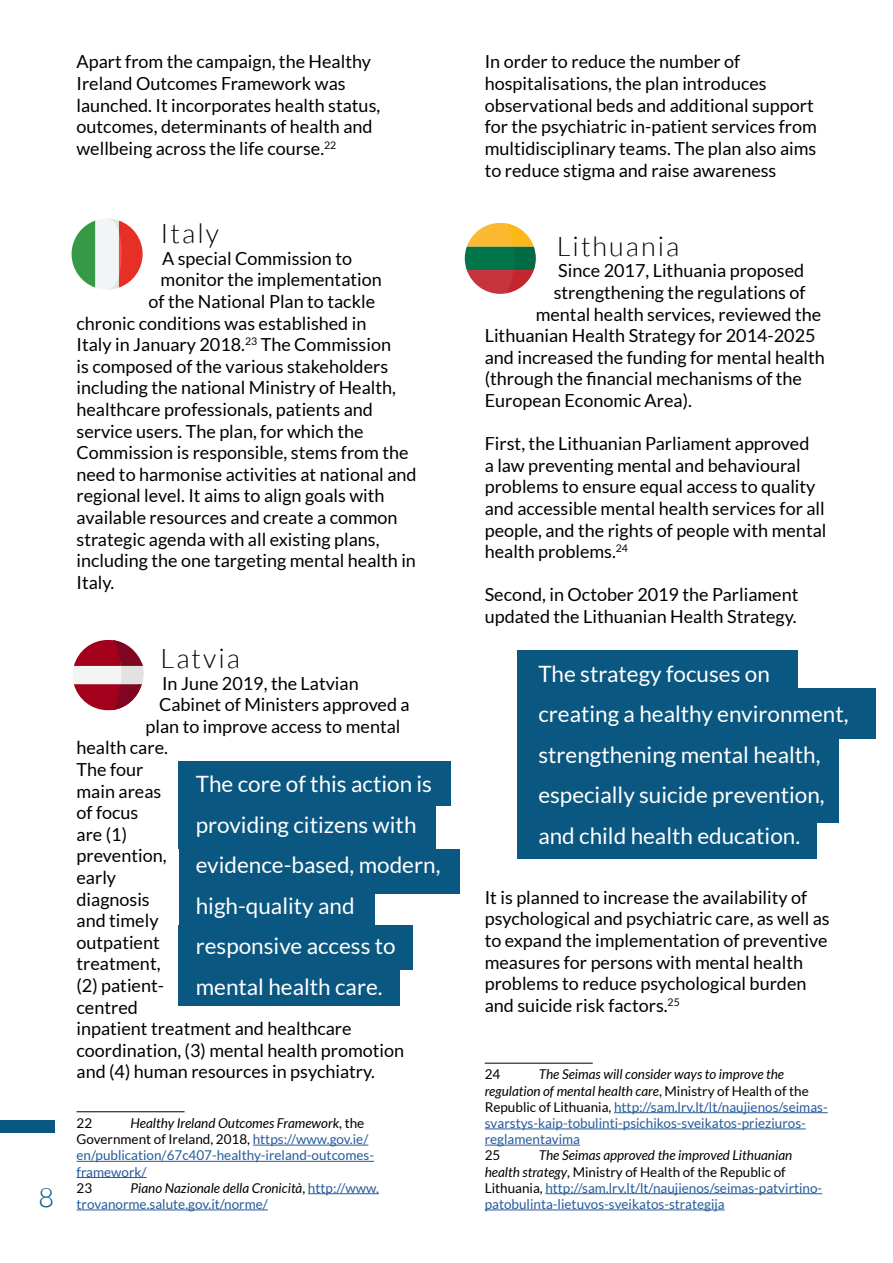
<style>
.page{position:relative;width:893px;height:1263px;background:#fff}
.page>*{position:absolute;margin:0;border:0;box-sizing:border-box;transform-origin:0 0}
.t1{font:300 27px "Lato";letter-spacing:.075em;color:#000}
.t2{font:300 27px "Lato";color:#0a5781}
.t3{font:22.5px/40.5px "Lato";color:#fff}
.t4{font:18px/21.6px "Lato";color:#000}
.t5{font:13.5px/16.2px "Lato";color:#275b9b}
.t6{font:italic 13.5px/16.2px "Lato";color:#000}
.t7{font:13.5px "Lato";color:#000}
.s1{font-style:italic;color:#000}
.s2{color:#000}
.s3{font-style:normal}
.s4{font-style:normal;color:#275b9b}
</style>
<div class="page">
<hr style="left:485px;top:1063px;width:108px;height:1px;background:#000">
<hr style="left:614px;top:1112px;width:214px;height:1px;background:#275b9b">
<hr style="left:485px;top:1128px;width:321px;height:1px;background:#275b9b">
<hr style="left:485px;top:1145px;width:95px;height:1px;background:#275b9b">
<hr style="left:545px;top:1193px;width:277px;height:1px;background:#275b9b">
<hr style="left:485px;top:1209px;width:240px;height:1px;background:#275b9b">
<hr style="left:77px;top:1111px;width:108px;height:1px;background:#000">
<hr style="left:253px;top:1145px;width:115px;height:1px;background:#275b9b">
<hr style="left:77px;top:1161px;width:297px;height:1px;background:#275b9b">
<hr style="left:77px;top:1177px;width:70px;height:1px;background:#275b9b">
<hr style="left:308px;top:1193px;width:71px;height:1px;background:#275b9b">
<hr style="left:77px;top:1209px;width:191px;height:1px;background:#275b9b">
<svg style="left:465px;top:223px;width:71px;height:71px"></svg>
<svg style="left:72px;top:219px;width:71px;height:71px"></svg>
<svg style="left:74px;top:640px;width:70px;height:70px"></svg>
<div style="left:179px;top:761px;width:272px;height:44px;background:#0a5781"></div>
<div style="left:179px;top:925px;width:234px;height:44px;background:#0a5781"></div>
<div style="left:179px;top:889px;width:195px;height:44px;background:#0a5781"></div>
<div style="left:179px;top:849px;width:280px;height:44px;background:#0a5781"></div>
<div style="left:179px;top:799px;width:257px;height:50px;background:#0a5781"></div>
<div style="left:179px;top:962px;width:221px;height:44px;background:#0a5781"></div>
<div style="left:517px;top:651px;width:281px;height:44px;background:#0a5781"></div>
<div style="left:517px;top:815px;width:299px;height:44px;background:#0a5781"></div>
<div style="left:517px;top:778px;width:322px;height:44px;background:#0a5781"></div>
<div style="left:517px;top:739px;width:322px;height:44px;background:#0a5781"></div>
<div style="left:517px;top:688px;width:359px;height:51px;background:#0a5781"></div>
<div style="left:0;top:1120px;width:54px;height:13px;background:#0a5781"></div>
<p class="t4" style="left:77px;top:51px;width:305px">Apart from the campaign, the Healthy Ireland Outcomes Framework was launched. It incorporates health status, outcomes, determinants of health and wellbeing across the life course.<sup>22</sup></p>
<h1 class="t1" style="left:161px;top:219px;width:60px">Italy</h1>
<p class="t4" style="left:162px;top:247px;width:192px">A special Commission to</p>
<p class="t4" style="left:161px;top:269px;width:223px">monitor the implementation</p>
<p class="t4" style="left:149px;top:290px;width:228px">of the National Plan to tackle</p>
<p class="t4" style="left:77px;top:312px;width:291px">chronic conditions was established in</p>
<p class="t4" style="left:77px;top:334px;width:316px">Italy in January 2018.<sup>23</sup> The Commission</p>
<p class="t4" style="left:77px;top:355px;width:313px">is composed of the various stakeholders</p>
<p class="t4" style="left:77px;top:377px;width:321px">including the national Ministry of Health,</p>
<p class="t4" style="left:77px;top:398px;width:298px">healthcare professionals, patients and</p>
<p class="t4" style="left:77px;top:420px;width:288px">service users. The plan, for which the</p>
<p class="t4" style="left:77px;top:442px;width:334px">Commission is responsible, stems from the</p>
<p class="t4" style="left:77px;top:463px;width:342px">need to harmonise activities at national and</p>
<p class="t4" style="left:77px;top:485px;width:309px">regional level. It aims to align goals with</p>
<p class="t4" style="left:77px;top:506px;width:323px">available resources and create a common</p>
<p class="t4" style="left:77px;top:528px;width:304px">strategic agenda with all existing plans,</p>
<p class="t4" style="left:77px;top:550px;width:341px">including the one targeting mental health in</p>
<p class="t4" style="left:77px;top:571px;width:39px">Italy.</p>
<p class="t4" style="left:485px;top:51px;width:334px">In order to reduce the number of hospitalisations, the plan introduces observational beds and additional support for the psychiatric in-patient services from multidisciplinary teams. The plan also aims to reduce stigma and raise awareness</p>
<h1 class="t1" style="left:557px;top:232px;width:124px">Lithuania</h1>
<p class="t4" style="left:558px;top:260px;width:247px">Since 2017, Lithuania proposed</p>
<p class="t4" style="left:554px;top:281px;width:253px">strengthening the regulations of</p>
<p class="t4" style="left:536px;top:303px;width:287px">mental health services, reviewed the</p>
<p class="t4" style="left:485px;top:325px;width:332px">Lithuanian Health Strategy for 2014-2025</p>
<p class="t4" style="left:485px;top:346px;width:342px">and increased the funding for mental health</p>
<p class="t4" style="left:485px;top:368px;width:319px">(through the financial mechanisms of the</p>
<p class="t4" style="left:485px;top:389px;width:209px">European Economic Area).</p>
<p class="t4" style="left:485px;top:433px;width:343px">First, the Lithuanian Parliament approved<br>a law preventing mental and behavioural problems to ensure equal access to quality and accessible mental health services for all people, and the rights of people with mental health problems.<sup>24</sup></p>
<p class="t4" style="left:485px;top:584px;width:315px">Second, in October 2019 the Parliament updated the Lithuanian Health Strategy.</p>
<h1 class="t1" style="left:161px;top:644px;width:81px">Latvia</h1>
<p class="t4" style="left:162px;top:672px;width:198px">In June 2019, the Latvian</p>
<p class="t4" style="left:159px;top:694px;width:252px">Cabinet of Ministers approved a</p>
<p class="t4" style="left:146px;top:715px;width:256px">plan to improve access to mental</p>
<p class="t4" style="left:77px;top:737px;width:93px">health care.</p>
<p class="t4" style="left:77px;top:758px;width:68px">The four</p>
<p class="t4" style="left:77px;top:780px;width:86px">main areas</p>
<p class="t4" style="left:77px;top:802px;width:63px">of focus</p>
<p class="t4" style="left:77px;top:823px;width:52px">are (1)</p>
<p class="t4" style="left:77px;top:845px;width:91px">prevention,</p>
<p class="t4" style="left:77px;top:866px;width:41px">early</p>
<p class="t4" style="left:77px;top:888px;width:75px">diagnosis</p>
<p class="t4" style="left:77px;top:910px;width:84px">and timely</p>
<p class="t4" style="left:77px;top:931px;width:85px">outpatient</p>
<p class="t4" style="left:77px;top:953px;width:85px">treatment,</p>
<p class="t4" style="left:77px;top:974px;width:89px">(2) patient-</p>
<p class="t4" style="left:77px;top:996px;width:63px">centred</p>
<p class="t4" style="left:77px;top:1018px;width:277px">inpatient treatment and healthcare</p>
<p class="t4" style="left:77px;top:1039px;width:329px">coordination, (3) mental health promotion</p>
<p class="t4" style="left:77px;top:1061px;width:300px">and (4) human resources in psychiatry.</p>
<p class="t7" style="left:77px;top:1115px;width:17px">22</p>
<p class="t3" style="left:538px;top:653px;width:312px">The strategy focuses on creating a healthy environment, strengthening mental health, especially suicide prevention, and child health education.</p>
<p class="t3" style="left:196px;top:763px;width:246px">The core of this action is providing citizens with evidence-based, modern, high-quality and responsive access to mental health care.</p>
<p class="t4" style="left:485px;top:886px;width:346px">It is planned to increase the availability of psychological and psychiatric care, as well as to expand the implementation of preventive measures for persons with mental health problems to reduce psychological burden and suicide risk factors.<sup>25</sup></p>
<p class="t5" style="left:485px;top:1066px;width:344px;text-indent:54px"><span class="s1">The Seimas will consider ways to improve the regulation of mental health care</span><span class="s2">, Ministry of Health of the Republic of Lithuania,</span> http://sam.lrv.lt/lt/naujienos/seimas&shy;svarstys-kaip-tobulinti-psichikos-sveikatos-prieziuros&shy;reglamentavima</p>
<p class="t7" style="left:485px;top:1148px;width:17px">25</p>
<p class="t7" style="left:485px;top:1067px;width:17px">24</p>
<p class="t5" style="left:77px;top:1115px;width:299px;text-indent:54px"><span class="s1">Healthy Ireland Outcomes Framework</span><span class="s2">, the Government of Ireland, 2018,</span> https://www.gov.ie/ en/publication/67c407-healthy-ireland-outcomes&shy;framework/</p>
<p class="t7" style="left:77px;top:1180px;width:17px">23</p>
<p class="t6" style="left:485px;top:1148px;width:339px;text-indent:54px">The Seimas approved the improved Lithuanian health strategy<span class="s3">, Ministry of Health of the Republic of<br>Lithuania,</span> <span class="s4">http://sam.lrv.lt/lt/naujienos/seimas-patvirtino-</span></p>
<p class="t5" style="left:77px;top:1180px;width:304px;text-indent:54px"><span class="s1">Piano Nazionale della Cronicità</span><span class="s2">,</span> http://www. trovanorme.salute.gov.it/norme/</p>
<h1 class="t2" style="left:38px;top:1183px;width:17px">8</h1>
<p class="t5" style="left:485px;top:1196px;width:241px">patobulinta-lietuvos-sveikatos-strategija</p>
</div>
